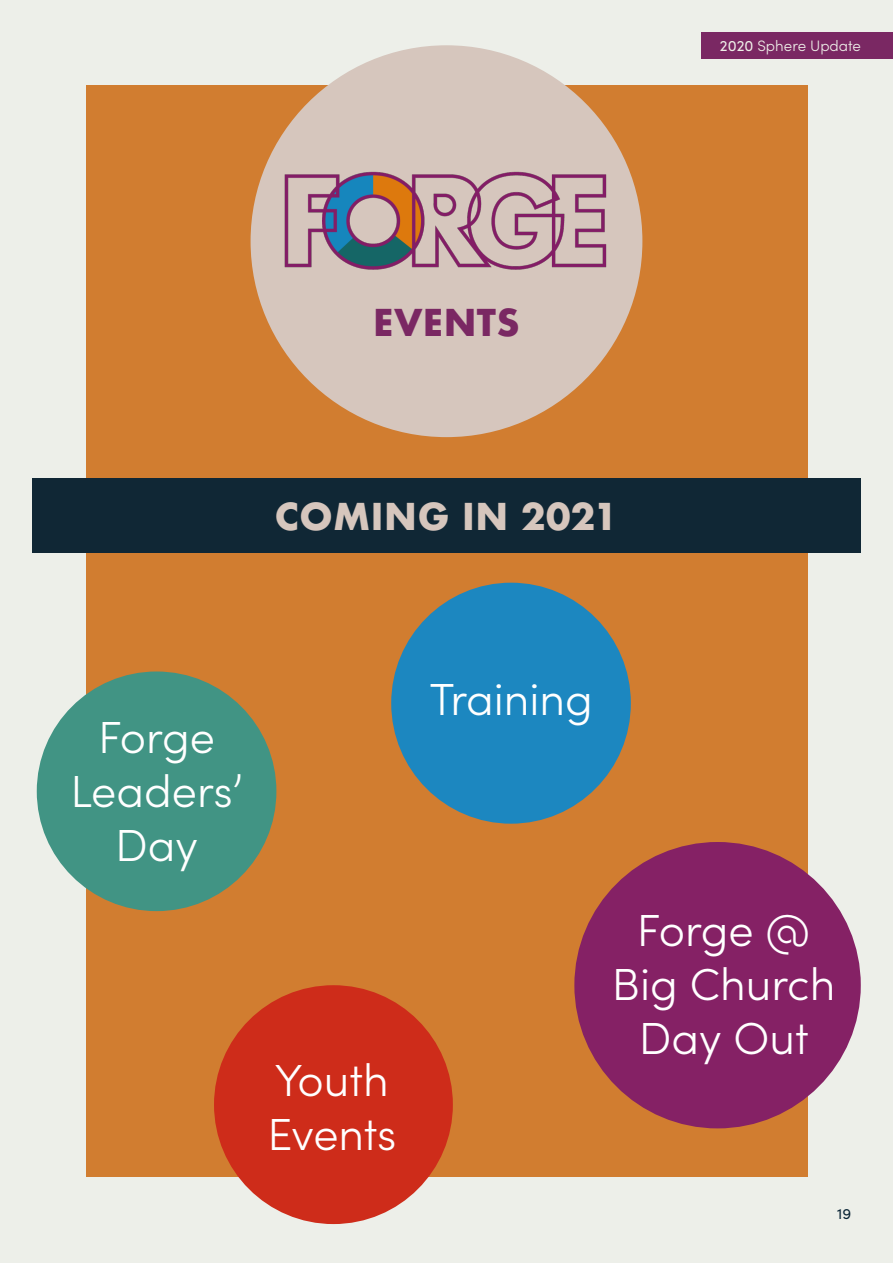
<style>
.page{position:relative;width:893px;height:1263px;background:#edefe9}
.page>*{position:absolute;margin:0;border:0;box-sizing:border-box;transform-origin:0 0}
.sub_headers{font:300 45px/54px "Sofia Pro";color:#fff;text-align:center}
.Headers{font:700 36px "Futura";letter-spacing:.01em;color:#d6c6bd}
.Headers-2{font:700 36px "Futura";letter-spacing:.01em;color:#7a2863}
.t1{font:300 15.15px "Sofia Pro";color:#eff0e9}
.t2{font:15px "Sofia Pro";color:#0a2536}
.s1{font-weight:400}
</style>
<div class="page">
<div style="left:702px;top:32px;width:191px;height:27px;background:#7a2863"></div>
<div style="left:86px;top:86px;width:721px;height:1091px;background:#d17d30"></div>
<div style="left:32px;top:479px;width:829px;height:74px;background:#102735"></div>
<div style="left:251px;top:45px;width:391px;height:392px;background:#d6c6bd;border-radius:50%"></div>
<div style="left:37px;top:671px;width:239px;height:240px;background:#419484;border-radius:50%"></div>
<div style="left:214px;top:985px;width:239px;height:239px;background:#ce2c1a;border-radius:50%"></div>
<div style="left:391px;top:583px;width:240px;height:241px;background:#1c87c0;border-radius:50%"></div>
<div style="left:574px;top:842px;width:287px;height:286px;background:#852165;border-radius:50%"></div>
<img style="left:284px;top:171px;width:323px;height:99px">
<p class="t1" style="left:720px;top:34px;width:143px"><span class="s1">2020</span> Sphere Update</p>
<p class="Headers-2" style="left:373px;top:296px;width:148px">EVENTS</p>
<p class="Headers" style="left:275px;top:490px;width:345px">COMING IN 2021</p>
<p class="sub_headers" style="left:70px;top:707px;width:174px">Forge<br>Leaders’<br>Day</p>
<p class="sub_headers" style="left:267px;top:1050px;width:131px;text-align:left">Youth<br>Events</p>
<p class="sub_headers" style="left:430px;top:670px;width:164px">Training</p>
<p class="sub_headers" style="left:612px;top:900px;width:225px">Forge @<br>Big Church<br>Day Out</p>
<p class="t2" style="left:837px;top:1203px;width:16px">19</p>
</div>
